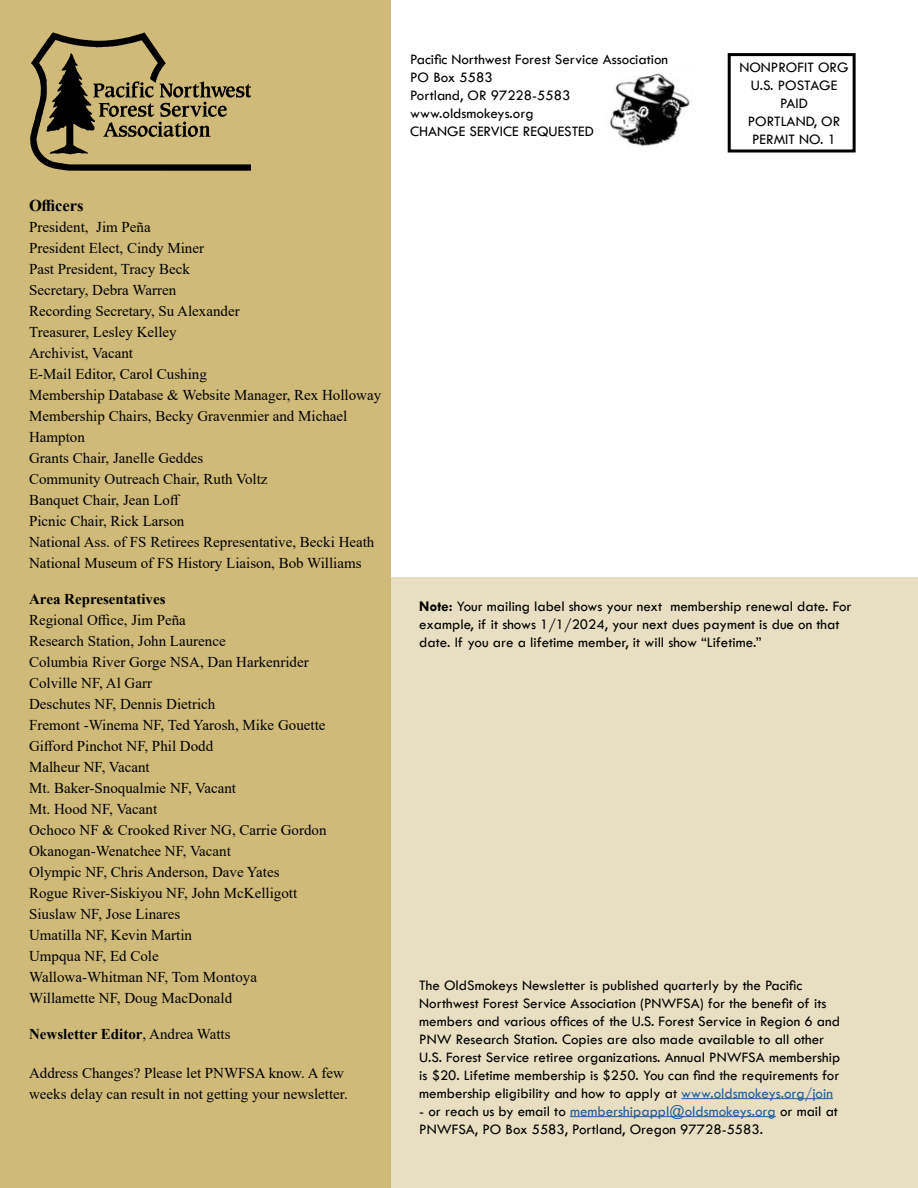
<style>
.page{position:relative;width:918px;height:1188px;background:#fff}
.page>*{position:absolute;margin:0;border:0;box-sizing:border-box;transform-origin:0 0}
.t1{font:700 16.5px "Times New Roman";color:#000}
.t2{font:15px/21px "Times New Roman";color:#000}
.t3{font:15px/18px "Tw Cen";color:#000}
.t4{font:700 15px "Times New Roman";color:#000}
.s1{font-weight:400}
.s2{font-weight:700}
.s3{color:#215e9e}
</style>
<div class="page">
<div style="left:0;top:0;width:391px;height:1188px;background:#cfba7a"></div>
<svg style="left:30px;top:32px;width:221px;height:139px"></svg>
<div style="left:728px;top:53px;width:128px;height:99px;border:3px solid #000"></div>
<div style="left:391px;top:577px;width:527px;height:611px;background:#e8dfc2"></div>
<hr style="left:681px;top:1098px;width:152px;height:1px;background:#215e9e">
<hr style="left:570px;top:1116px;width:206px;height:1px;background:#215e9e">
<img style="left:610px;top:73px;width:80px;height:73px">
<p class="t1" style="left:29px;top:194px;width:56px">Officers</p>
<p class="t2" style="left:29px;top:216px;width:354px">President, Jim Peña<br>President Elect, Cindy Miner<br>Past President, Tracy Beck<br>Secretary, Debra Warren<br>Recording Secretary, Su Alexander<br>Treasurer, Lesley Kelley<br>Archivist, Vacant<br>E-Mail Editor, Carol Cushing<br>Membership Database &amp; Website Manager, Rex Holloway<br>Membership Chairs, Becky Gravenmier and Michael<br>Hampton<br>Grants Chair, Janelle Geddes<br>Community Outreach Chair, Ruth Voltz<br>Banquet Chair, Jean Loff<br>Picnic Chair, Rick Larson<br>National Ass. of FS Retirees Representative, Becki Heath<br>National Museum of FS History Liaison, Bob Williams</p>
<p class="t4" style="left:29px;top:588px;width:138px">Area Representatives</p>
<p class="t2" style="left:29px;top:609px;width:299px">Regional Office, Jim Peña<br>Research Station, John Laurence<br>Columbia River Gorge NSA, Dan Harkenrider<br>Colville NF, Al Garr<br>Deschutes NF, Dennis Dietrich<br>Fremont -Winema NF, Ted Yarosh, Mike Gouette<br>Gifford Pinchot NF, Phil Dodd<br>Malheur NF, Vacant<br>Mt. Baker-Snoqualmie NF, Vacant<br>Mt. Hood NF, Vacant<br>Ochoco NF &amp; Crooked River NG, Carrie Gordon<br>Okanogan-Wenatchee NF, Vacant<br>Olympic NF, Chris Anderson, Dave Yates<br>Rogue River-Siskiyou NF, John McKelligott<br>Siuslaw NF, Jose Linares<br>Umatilla NF, Kevin Martin<br>Umpqua NF, Ed Cole<br>Wallowa-Whitman NF, Tom Montoya<br>Willamette NF, Doug MacDonald</p>
<p class="t4" style="left:29px;top:1023px;width:203px">Newsletter Editor<span class="s1">, Andrea Watts</span></p>
<p class="t2" style="left:29px;top:1062px;width:320px">Address Changes? Please let PNWFSA know. A few weeks delay can result in not getting your newsletter.</p>
<p class="t3" style="left:410px;top:51px;width:259px">Pacific Northwest Forest Service Association<br>PO Box 5583<br>Portland, OR 97228-5583 www.oldsmokeys.org<br>CHANGE SERVICE REQUESTED</p>
<p class="t3" style="left:739px;top:58px;width:111px;text-align:center">NONPROFIT ORG<br>U.S. POSTAGE<br>PAID<br>PORTLAND, OR<br>PERMIT NO. 1</p>
<p class="t3" style="left:419px;top:597px;width:434px"><span class="s2">Note:</span> Your mailing label shows your next membership renewal date. For example, if it shows 1/1/2024, your next dues payment is due on that date. If you are a lifetime member, it will show “Lifetime.”</p>
<p class="t3" style="left:419px;top:976px;width:423px">The OldSmokeys Newsletter is published quarterly by the Pacific Northwest Forest Service Association (PNWFSA) for the benefit of its members and various offices of the U.S. Forest Service in Region 6 and PNW Research Station. Copies are also made available to all other U.S. Forest Service retiree organizations. Annual PNWFSA membership is $20. Lifetime membership is $250. You can find the requirements for membership eligibility and how to apply at <span class="s3">www.oldsmokeys.org/join</span></p>
<p class="t3" style="left:419px;top:1102px;width:420px">- or reach us by email to <span class="s3">membershipappl@oldsmokeys.org</span> or mail at<br>PNWFSA, PO Box 5583, Portland, Oregon 97728-5583.</p>
</div>
